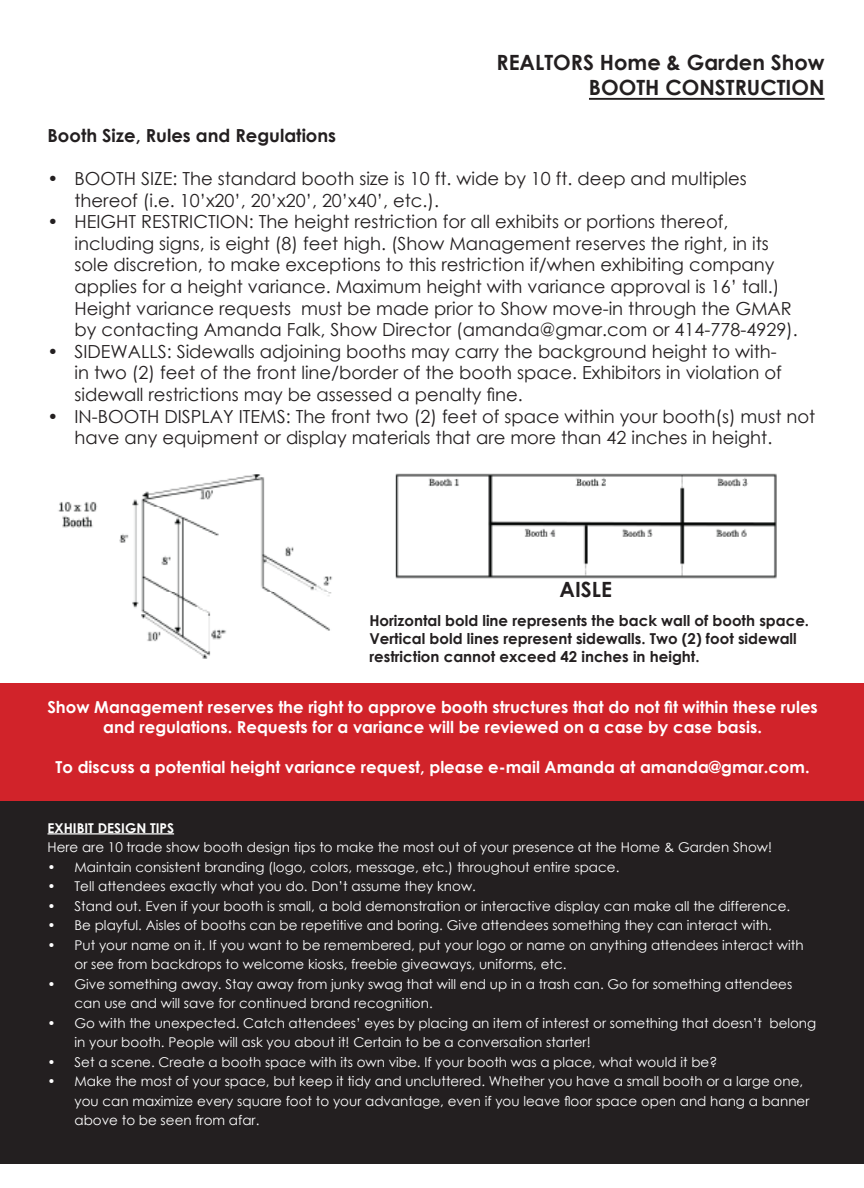
<style>
.page{position:relative;width:864px;height:1188px;background:#fff}
.page>*{position:absolute;margin:0;border:0;box-sizing:border-box;transform-origin:0 0}
.t1{font:700 21px/25.2px "Century Gothic";color:#231f20;text-align:right}
.t2{font:18px/21.6px "Century Gothic";color:#231f20}
.t3{font:700 18px "Century Gothic";color:#231f20}
.t4{font:700 16.5px/19.8px "Century Gothic";color:#fff;text-align:center}
.t5{font:700 15px/18px "Century Gothic";color:#231f20}
.t6{font:13.5px/19.5px "Century Gothic";color:#fff}
.t7{font:700 13.5px "Century Gothic";color:#fff}
</style>
<div class="page">
<div style="left:0;top:801px;width:864px;height:363px;background:#231f20"></div>
<hr style="left:48px;top:833px;width:126px;height:1px;background:#fff">
<hr style="left:589px;top:98px;width:236px;height:2px;background:#231f20">
<img style="left:395px;top:473px;width:382px;height:106px">
<div style="left:0;top:683px;width:864px;height:118px;background:#d1232a"></div>
<img style="left:58px;top:474px;width:275px;height:185px">
<h1 class="t1" style="left:497px;top:49px;width:330px">REALTORS Home &amp; Garden Show<br>BOOTH CONSTRUCTION</h1>
<h2 class="t3" style="left:48px;top:122px;width:290px">Booth Size, Rules and Regulations</h2>
<h2 class="t2" style="left:75px;top:167px;width:674px;text-indent:-27px">• BOOTH SIZE: The standard booth size is 10 ft. wide by 10 ft. deep and multiples thereof (i.e. 10’x20’, 20’x20’, 20’x40’, etc.).</h2>
<p class="t2" style="left:75px;top:211px;width:725px;text-indent:-27px">• HEIGHT RESTRICTION: The height restriction for all exhibits or portions thereof, including signs, is eight (8) feet high. (Show Management reserves the right, in its sole discretion, to make exceptions to this restriction if/when exhibiting company applies for a height variance. Maximum height with variance approval is 16’ tall.)<br>Height variance requests must be made prior to Show move-in through the GMAR by contacting Amanda Falk, Show Director (amanda@gmar.com or 414-778-4929).</p>
<h2 class="t2" style="left:75px;top:340px;width:709px;text-indent:-27px">• SIDEWALLS: Sidewalls adjoining booths may carry the background height to with&shy;in two (2) feet of the front line/border of the booth space. Exhibitors in violation of sidewall restrictions may be assessed a penalty fine.</h2>
<h2 class="t2" style="left:75px;top:405px;width:742px;text-indent:-27px">• IN-BOOTH DISPLAY ITEMS: The front two (2) feet of space within your booth(s) must not have any equipment or display materials that are more than 42 inches in height.</h2>
<h1 class="t1" style="left:560px;top:576px;width:54px">AISLE</h1>
<p class="t5" style="left:369px;top:611px;width:441px">Horizontal bold line represents the back wall of booth space.<br>Vertical bold lines represent sidewalls. Two (2) foot sidewall restriction cannot exceed 42 inches in height.</p>
<p class="t4" style="left:47px;top:697px;width:772px">Show Management reserves the right to approve booth structures that do not fit within these rules and regulations. Requests for a variance will be reviewed on a case by case basis.</p>
<p class="t4" style="left:56px;top:756px;width:756px">To discuss a potential height variance request, please e-mail Amanda at amanda@gmar.com.</p>
<p class="t7" style="left:48px;top:818px;width:128px">EXHIBIT DESIGN TIPS</p>
<p class="t6" style="left:48px;top:837px;width:726px">Here are 10 trade show booth design tips to make the most out of your presence at the Home &amp; Garden Show!</p>
<p class="t6" style="left:48px;top:857px;width:573px">• Maintain consistent branding (logo, colors, message, etc.) throughout entire space.</p>
<p class="t6" style="left:48px;top:876px;width:430px">• Tell attendees exactly what you do. Don’t assume they know.</p>
<p class="t6" style="left:48px;top:896px;width:744px">• Stand out. Even if your booth is small, a bold demonstration or interactive display can make all the difference.</p>
<p class="t6" style="left:48px;top:915px;width:726px">• Be playful. Aisles of booths can be repetitive and boring. Give attendees something they can interact with.</p>
<p class="t6" style="left:75px;top:935px;width:731px;text-indent:-27px">• Put your name on it. If you want to be remembered, put your logo or name on anything attendees interact with or see from backdrops to welcome kiosks, freebie giveaways, uniforms, etc.</p>
<p class="t6" style="left:75px;top:974px;width:719px;text-indent:-27px">• Give something away. Stay away from junky swag that will end up in a trash can. Go for something attendees can use and will save for continued brand recognition.</p>
<p class="t6" style="left:75px;top:1013px;width:743px;text-indent:-27px">• Go with the unexpected. Catch attendees’ eyes by placing an item of interest or something that doesn’t belong in your booth. People will ask you about it! Certain to be a conversation starter!</p>
<p class="t6" style="left:48px;top:1052px;width:671px">• Set a scene. Create a booth space with its own vibe. If your booth was a place, what would it be?</p>
<p class="t6" style="left:75px;top:1071px;width:736px;text-indent:-27px">• Make the most of your space, but keep it tidy and uncluttered. Whether you have a small booth or a large one, you can maximize every square foot to your advantage, even if you leave floor space open and hang a banner above to be seen from afar.</p>
</div>
